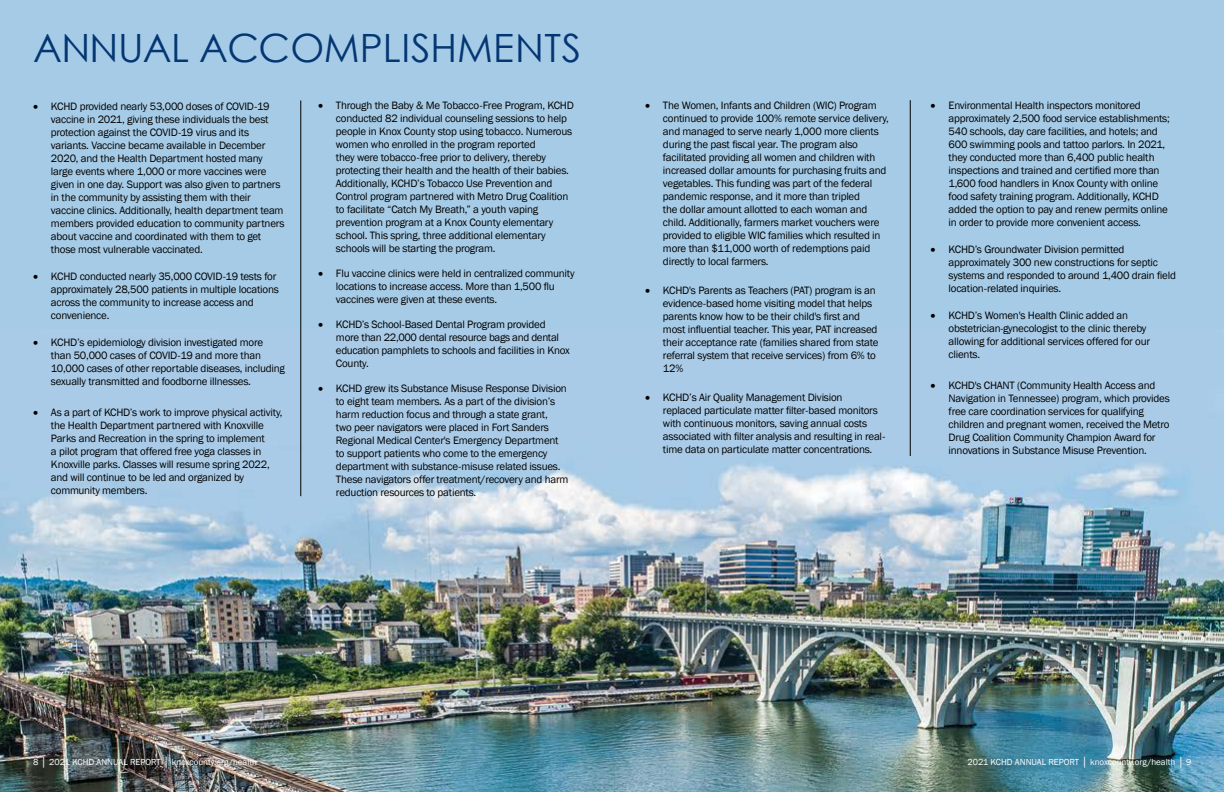
<style>
.page{position:relative;width:1224px;height:792px;background:#a6cbe6}
.page>*{position:absolute;margin:0;border:0;box-sizing:border-box;transform-origin:0 0}
.t1{font:39px "Century Gothic";color:#043673}
.t2{font:11px/13px "Franklin Gothic";letter-spacing:-.02em;color:#000}
.t3{font:9px "Franklin Gothic";color:#fff}
</style>
<div class="page">
<img style="left:0;top:330px;width:1224px;height:462px">
<hr style="left:301px;top:100px;width:1px;height:396px;background:#000">
<hr style="left:910px;top:100px;width:1px;height:356px;background:#000">
<h1 class="t1" style="left:33px;top:21px;width:550px">ANNUAL ACCOMPLISHMENTS</h1>
<p class="t2" style="left:336px;top:99px;width:239px;text-indent:-18px">• Through the Baby &amp; Me Tobacco-Free Program, KCHD conducted 82 individual counseling sessions to help people in Knox County stop using tobacco. Numerous women who enrolled in the program reported<br>they were tobacco-free prior to delivery, thereby protecting their health and the health of their babies.<br>Additionally, KCHD’s Tobacco Use Prevention and Control program partnered with Metro Drug Coalition to facilitate “Catch My Breath,” a youth vaping prevention program at a Knox County elementary school. This spring, three additional elementary schools will be starting the program.</p>
<p class="t2" style="left:336px;top:267px;width:240px;text-indent:-18px">• Flu vaccine clinics were held in centralized community locations to increase access. More than 1,500 flu vaccines were given at these events.</p>
<p class="t2" style="left:336px;top:318px;width:235px;text-indent:-18px">• KCHD’s School-Based Dental Program provided more than 22,000 dental resource bags and dental education pamphlets to schools and facilities in Knox County.</p>
<p class="t2" style="left:336px;top:382px;width:234px;text-indent:-18px">• KCHD grew its Substance Misuse Response Division to eight team members. As a part of the division’s harm reduction focus and through a state grant,<br>two peer navigators were placed in Fort Sanders Regional Medical Center's Emergency Department to support patients who come to the emergency department with substance-misuse related issues.<br>These navigators offer treatment/recovery and harm reduction resources to patients.</p>
<p class="t2" style="left:51px;top:100px;width:235px;text-indent:-18px">• KCHD provided nearly 53,000 doses of COVID-19 vaccine in 2021, giving these individuals the best protection against the COVID-19 virus and its variants. Vaccine became available in December 2020, and the Health Department hosted many large events where 1,000 or more vaccines were given in one day. Support was also given to partners in the community by assisting them with their vaccine clinics. Additionally, health department team members provided education to community partners about vaccine and coordinated with them to get those most vulnerable vaccinated.</p>
<p class="t2" style="left:51px;top:270px;width:229px;text-indent:-18px">• KCHD conducted nearly 35,000 COVID-19 tests for approximately 28,500 patients in multiple locations across the community to increase access and convenience.</p>
<p class="t2" style="left:51px;top:336px;width:236px;text-indent:-18px">• KCHD’s epidemiology division investigated more than 50,000 cases of COVID-19 and more than 10,000 cases of other reportable diseases, including sexually transmitted and foodborne illnesses.</p>
<p class="t2" style="left:51px;top:406px;width:233px;text-indent:-18px">• As a part of KCHD’s work to improve physical activity, the Health Department partnered with Knoxville Parks and Recreation in the spring to implement<br>a pilot program that offered free yoga classes in Knoxville parks. Classes will resume spring 2022, and will continue to be led and organized by community members.</p>
<p class="t2" style="left:663px;top:99px;width:228px;text-indent:-18px">• The Women, Infants and Children (WIC) Program continued to provide 100% remote service delivery, and managed to serve nearly 1,000 more clients during the past fiscal year. The program also facilitated providing all women and children with increased dollar amounts for purchasing fruits and vegetables. This funding was part of the federal pandemic response, and it more than tripled<br>the dollar amount allotted to each woman and child. Additionally, farmers market vouchers were provided to eligible WIC families which resulted in more than $11,000 worth of redemptions paid directly to local farmers.</p>
<p class="t2" style="left:663px;top:284px;width:217px;text-indent:-18px">• KCHD's Parents as Teachers (PAT) program is an evidence-based home visiting model that helps parents know how to be their child's first and most influential teacher. This year, PAT increased their acceptance rate (families shared from state referral system that receive services) from 6% to 12%</p>
<p class="t2" style="left:663px;top:391px;width:224px;text-indent:-18px">• KCHD’s Air Quality Management Division<br>replaced particulate matter filter-based monitors with continuous monitors, saving annual costs associated with filter analysis and resulting in real&shy;time data on particulate matter concentrations.</p>
<p class="t2" style="left:949px;top:99px;width:223px;text-indent:-18px">• Environmental Health inspectors monitored approximately 2,500 food service establishments; 540 schools, day care facilities, and hotels; and 600 swimming pools and tattoo parlors. In 2021, they conducted more than 6,400 public health inspections and trained and certified more than 1,600 food handlers in Knox County with online food safety training program. Additionally, KCHD added the option to pay and renew permits online in order to provide more convenient access.</p>
<p class="t2" style="left:949px;top:243px;width:229px;text-indent:-18px">• KCHD’s Groundwater Division permitted approximately 300 new constructions for septic systems and responded to around 1,400 drain field location-related inquiries.</p>
<p class="t2" style="left:949px;top:309px;width:203px;text-indent:-18px">• KCHD’s Women's Health Clinic added an obstetrician-gynecologist to the clinic thereby allowing for additional services offered for our clients.</p>
<p class="t2" style="left:949px;top:379px;width:223px;text-indent:-18px">• KCHD's CHANT (Community Health Access and Navigation in Tennessee) program, which provides free care coordination services for qualifying children and pregnant women, received the Metro Drug Coalition Community Champion Award for innovations in Substance Misuse Prevention.</p>
<p class="t3" style="left:33px;top:756px;width:226px">8 │ 2021 KCHD ANNUAL REPORT │ knoxcounty.org/health</p>
<p class="t3" style="left:968px;top:756px;width:226px">2021 KCHD ANNUAL REPORT │ knoxcounty.org/health │ 9</p>
</div>
